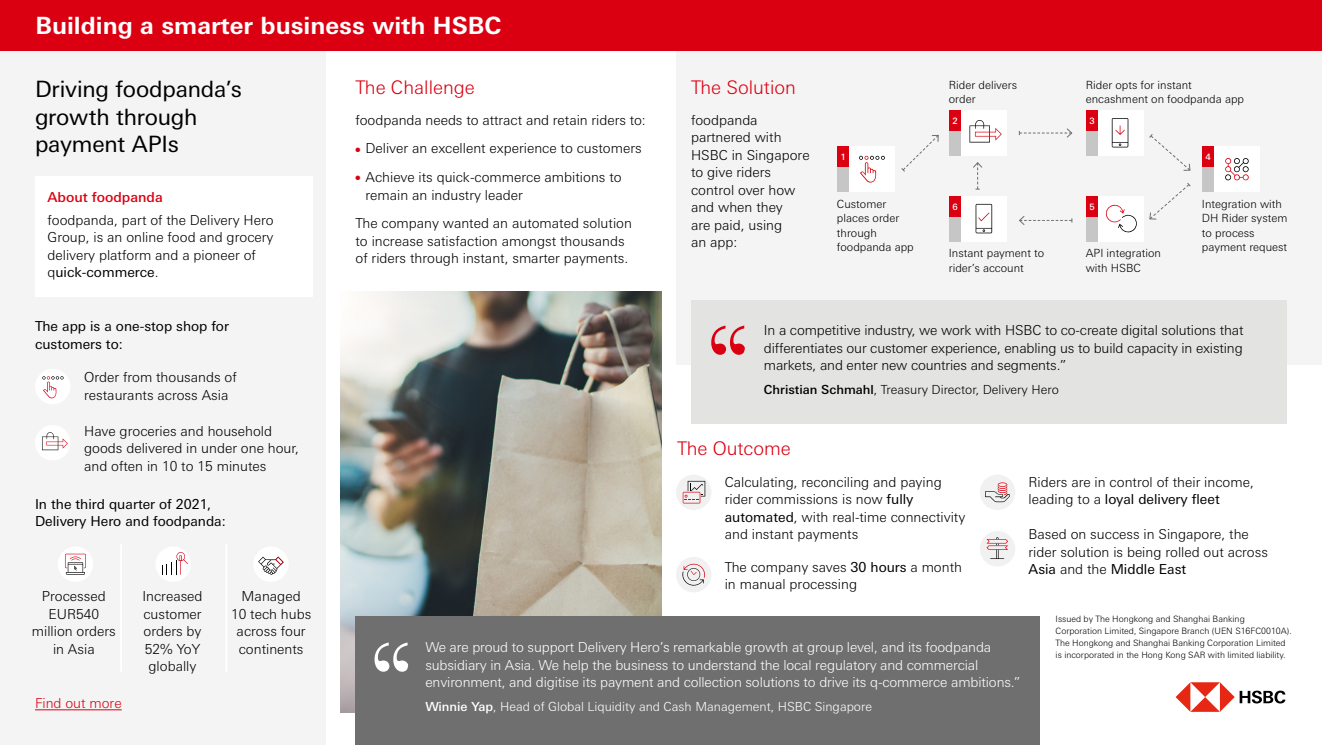
<style>
.page{position:relative;width:1322px;height:745px;background:#fff}
.page>*{position:absolute;margin:0;border:0;box-sizing:border-box;transform-origin:0 0}
.t1{font:700 23.75px "Univers Nextfor HSBC";color:#fff}
.t2{font:22.5px/27.5px "Univers Nextfor HSBC";letter-spacing:-.01em;color:#000}
.t3{font:300 18.75px "Univers Nextfor HSBC";color:#db0011}
.t4{font:300 13.75px/17.5px "Univers Nextfor HSBC";color:#000}
.t5{font:300 13.75px/17.5px "Univers Nextfor HSBC";letter-spacing:-.01em;color:#fff}
.t6{font:13.75px/17.5px "Univers Nextfor HSBC";color:#000}
.t7{font:500 13.75px "Univers Nextfor HSBC";color:#db0011}
.t8{font:300 13.75px "Univers Nextfor HSBC";color:#db0011}
.t9{font:300 12.5px "Univers Nextfor HSBC";color:#fff}
.t10{font:300 12.5px "Univers Nextfor HSBC";color:#000}
.t11{font:300 11.25px/14.4px "Univers Nextfor HSBC";color:#000}
.t12{font:300 8.75px/11.9px "Univers Nextfor HSBC";color:#000}
.t13{font:500 8.75px "Univers Nextfor HSBC";color:#fff}
.s1{font-weight:400}
.s2{color:#db0011}
.s3{font-weight:500}
</style>
<div class="page">
<div style="left:0;top:51px;width:325px;height:693px;background:#f4f4f4"></div>
<img style="left:340px;top:291px;width:321px;height:421px">
<div style="left:676px;top:51px;width:646px;height:314px;background:#f4f4f4"></div>
<div style="left:691px;top:299px;width:596px;height:124px;background:#e3e3e2"></div>
<svg style="left:1175px;top:682px;width:110px;height:29px"></svg>
<div style="left:980px;top:530px;width:35px;height:36px;background:#f1f1f1;border-radius:50%"></div>
<svg style="left:986px;top:537px;width:22px;height:21px"></svg>
<div style="left:980px;top:474px;width:35px;height:35px;background:#f1f1f1;border-radius:50%"></div>
<svg style="left:985px;top:482px;width:25px;height:20px"></svg>
<div style="left:676px;top:474px;width:35px;height:35px;background:#f1f1f1;border-radius:50%"></div>
<svg style="left:683px;top:480px;width:22px;height:23px"></svg>
<div style="left:676px;top:556px;width:35px;height:36px;background:#f1f1f1;border-radius:50%"></div>
<svg style="left:682px;top:563px;width:23px;height:23px"></svg>
<div style="left:35px;top:176px;width:277px;height:121px;background:#fff"></div>
<div style="left:35px;top:368px;width:35px;height:36px;background:#fff;border-radius:50%"></div>
<svg style="left:42px;top:376px;width:22px;height:22px"></svg>
<div style="left:35px;top:424px;width:35px;height:36px;background:#fff;border-radius:50%"></div>
<svg style="left:42px;top:432px;width:26px;height:18px"></svg>
<div style="left:355px;top:615px;width:685px;height:129px;background:#706f6f"></div>
<svg style="left:374px;top:642px;width:34px;height:29px"></svg>
<svg style="left:711px;top:325px;width:34px;height:29px"></svg>
<hr style="left:120px;top:544px;width:2px;height:127px;background:#fff">
<hr style="left:225px;top:544px;width:2px;height:127px;background:#fff">
<div style="left:155px;top:546px;width:36px;height:35px;background:#fff;border-radius:50%"></div>
<svg style="left:162px;top:552px;width:26px;height:22px"></svg>
<div style="left:58px;top:546px;width:35px;height:35px;background:#fff;border-radius:50%"></div>
<svg style="left:65px;top:553px;width:21px;height:21px"></svg>
<div style="left:253px;top:546px;width:36px;height:35px;background:#fff;border-radius:50%"></div>
<svg style="left:258px;top:556px;width:26px;height:18px"></svg>
<div style="left:949px;top:130px;width:12px;height:25px;background:#c6c6c6"></div>
<div style="left:949px;top:110px;width:12px;height:20px;background:#db0011"></div>
<div style="left:961px;top:110px;width:45px;height:45px;background:#fff"></div>
<svg style="left:969px;top:120px;width:33px;height:22px"></svg>
<div style="left:1085px;top:130px;width:13px;height:25px;background:#c6c6c6"></div>
<div style="left:1085px;top:110px;width:13px;height:20px;background:#db0011"></div>
<div style="left:1098px;top:110px;width:45px;height:45px;background:#fff"></div>
<svg style="left:1112px;top:118px;width:16px;height:29px"></svg>
<div style="left:837px;top:166px;width:12px;height:25px;background:#c6c6c6"></div>
<div style="left:837px;top:146px;width:12px;height:20px;background:#db0011"></div>
<div style="left:849px;top:146px;width:45px;height:45px;background:#fff"></div>
<svg style="left:859px;top:156px;width:26px;height:26px"></svg>
<div style="left:949px;top:216px;width:12px;height:25px;background:#c6c6c6"></div>
<div style="left:949px;top:196px;width:12px;height:20px;background:#db0011"></div>
<div style="left:961px;top:196px;width:45px;height:45px;background:#fff"></div>
<svg style="left:975px;top:204px;width:17px;height:29px"></svg>
<div style="left:1085px;top:216px;width:13px;height:25px;background:#c6c6c6"></div>
<div style="left:1085px;top:196px;width:13px;height:20px;background:#db0011"></div>
<div style="left:1098px;top:196px;width:45px;height:45px;background:#fff"></div>
<svg style="left:1105px;top:204px;width:32px;height:29px"></svg>
<div style="left:1202px;top:166px;width:12px;height:25px;background:#c6c6c6"></div>
<div style="left:1202px;top:146px;width:12px;height:20px;background:#db0011"></div>
<div style="left:1214px;top:146px;width:45px;height:45px;background:#fff"></div>
<svg style="left:1225px;top:158px;width:24px;height:22px"></svg>
<svg style="left:1019px;top:128px;width:54px;height:10px"></svg>
<svg style="left:1149px;top:134px;width:42px;height:37px"></svg>
<svg style="left:1019px;top:216px;width:53px;height:9px"></svg>
<svg style="left:973px;top:162px;width:10px;height:27px"></svg>
<svg style="left:1149px;top:183px;width:42px;height:37px"></svg>
<svg style="left:901px;top:134px;width:38px;height:38px"></svg>
<div style="left:0;top:0;width:1322px;height:51px;background:#db0011"></div>
<hr style="left:35px;top:709px;width:87px;height:1px;background:#db0011">
<h1 class="t1" style="left:35px;top:9px;width:468px">Building a smarter business with HSBC</h1>
<h2 class="t2" style="left:35px;top:74px;width:208px">Driving foodpanda’s growth through payment APIs</h2>
<p class="t7" style="left:48px;top:187px;width:117px">About foodpanda</p>
<p class="t4" style="left:48px;top:210px;width:228px">foodpanda, part of the Delivery Hero<br>Group, is an online food and grocery delivery platform and a pioneer of q<span class="s1">uick-commerce</span>.</p>
<h3 class="t3" style="left:355px;top:74px;width:121px">The Challenge</h3>
<p class="t4" style="left:355px;top:110px;width:292px">foodpanda needs to attract and retain riders to:</p>
<p class="t4" style="left:355px;top:139px;width:288px"><span class="s2">●</span> Deliver an excellent experience to customers</p>
<p class="t4" style="left:365px;top:167px;width:258px;text-indent:-10px"><span class="s2">●</span> Achieve its quick-commerce ambitions to remain an industry leader</p>
<p class="t4" style="left:355px;top:214px;width:278px">The company wanted an automated solution to increase satisfaction amongst thousands of riders through instant, smarter payments.</p>
<h3 class="t3" style="left:691px;top:74px;width:106px">The Solution</h3>
<p class="t4" style="left:691px;top:110px;width:120px">foodpanda partnered with<br>HSBC in Singapore to give riders control over how and when they<br>are paid, using<br>an app:</p>
<p class="t13" style="left:840px;top:151px;width:7px">1</p>
<p class="t11" style="left:837px;top:196px;width:78px">Customer places order through foodpanda app</p>
<p class="t11" style="left:949px;top:77px;width:70px">Rider delivers order</p>
<p class="t11" style="left:1085px;top:77px;width:160px">Rider opts for instant encashment on foodpanda app</p>
<p class="t13" style="left:952px;top:115px;width:7px">2</p>
<p class="t13" style="left:1089px;top:115px;width:7px">3</p>
<p class="t13" style="left:1205px;top:151px;width:7px">4</p>
<p class="t13" style="left:952px;top:200px;width:7px">6</p>
<p class="t13" style="left:1089px;top:200px;width:7px">5</p>
<p class="t11" style="left:1202px;top:196px;width:87px">Integration with<br>DH Rider system to process payment request</p>
<p class="t11" style="left:949px;top:245px;width:97px">Instant payment to rider’s account</p>
<p class="t11" style="left:1085px;top:245px;width:77px">API integration with HSBC</p>
<p class="t6" style="left:35px;top:316px;width:195px">The app is a one-stop shop for customers to:</p>
<p class="t4" style="left:84px;top:367px;width:154px">Order from thousands of restaurants across Asia</p>
<p class="t4" style="left:84px;top:421px;width:216px">Have groceries and household goods delivered in under one hour, and often in 10 to 15 minutes</p>
<p class="t6" style="left:35px;top:493px;width:192px">In the third quarter of 2021,<br>Delivery Hero and foodpanda:</p>
<p class="t4" style="left:32px;top:586px;width:86px;text-align:center">Processed<br>EUR540 million orders in Asia</p>
<p class="t4" style="left:142px;top:586px;width:62px;text-align:center">Increased customer orders by<br>52% YoY globally</p>
<p class="t4" style="left:231px;top:586px;width:82px;text-align:center">Managed<br>10 tech hubs across four continents</p>
<p class="t8" style="left:35px;top:693px;width:88px">Find out more</p>
<p class="t4" style="left:764px;top:320px;width:481px;text-align:justify">In a competitive industry, we work with HSBC to co-create digital solutions that differentiates our customer experience, enabling us to build capacity in existing markets, and enter new countries and segments.”</p>
<p class="t10" style="left:764px;top:380px;width:296px"><span class="s3">Christian Schmahl</span>, Treasury Director, Delivery Hero</p>
<h3 class="t3" style="left:677px;top:435px;width:115px">The Outcome</h3>
<p class="t4" style="left:725px;top:471px;width:242px">Calculating, reconciling and paying rider commissions is now <span class="s1">fully automated</span>, with real-time connectivity and instant payments</p>
<p class="t4" style="left:725px;top:556px;width:239px">The company saves <span class="s1">30 hours</span> a month in manual processing</p>
<p class="t4" style="left:1028px;top:471px;width:227px">Riders are in control of their income, leading to a <span class="s1">loyal delivery fleet</span></p>
<p class="t4" style="left:1028px;top:524px;width:241px">Based on success in Singapore, the rider solution is being rolled out across<br><span class="s1">Asia</span> and the <span class="s1">Middle East</span></p>
<p class="t5" style="left:425px;top:637px;width:597px">We are proud to support Delivery Hero’s remarkable growth at group level, and its foodpanda subsidiary in Asia. We help the business to understand the local regulatory and commercial environment, and digitise its payment and collection solutions to drive its q-commerce ambitions.”</p>
<p class="t9" style="left:425px;top:697px;width:448px"><span class="s3">Winnie Yap</span>, Head of Global Liquidity and Cash Management, HSBC Singapore</p>
<p class="t12" style="left:1055px;top:612px;width:238px">Issued by The Hongkong and Shanghai Banking Corporation Limited, Singapore Branch (UEN S16FC0010A).<br>The Hongkong and Shanghai Banking Corporation Limited is incorporated in the Hong Kong SAR with limited liability.</p>
</div>
